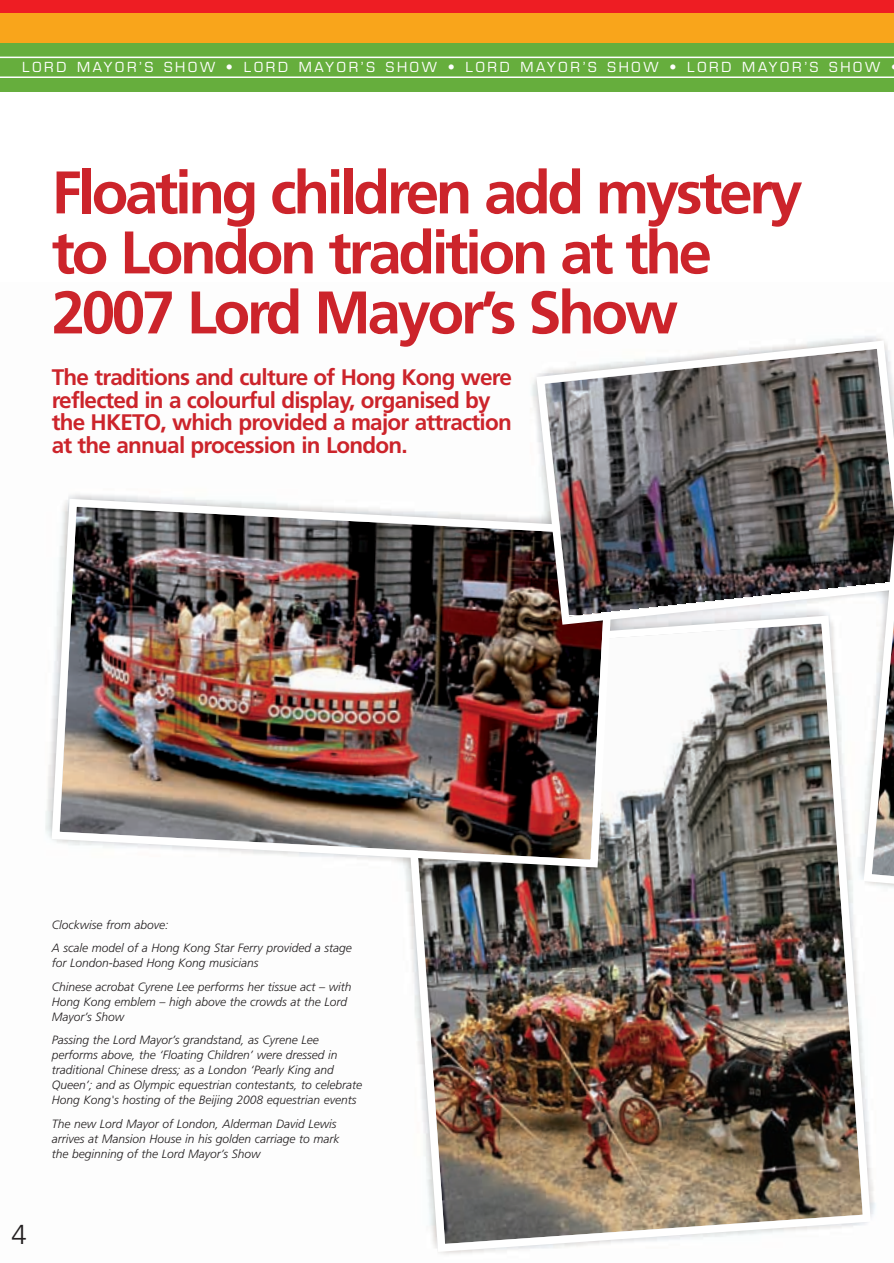
<style>
.page{position:relative;width:894px;height:1263px;background:#fff}
.page>*{position:absolute;margin:0;border:0;box-sizing:border-box;transform-origin:0 0}
.t1{font:700 60px/60px "Frutiger LT Std";letter-spacing:-.055em;color:#cc242b}
.t2{font:300 27.45px "Frutiger";color:#231f20}
.t3{font:700 22.5px/22.5px "Frutiger LT Std";letter-spacing:-.035em;color:#cc242b}
.t4{font:13.5px "Eurostile";letter-spacing:.205em;color:#fff}
.t5{font:italic 300 12px/15px "Frutiger";color:#231f20}
</style>
<div class="page">
<img style="left:0;top:0;width:893px;height:1255px">
<p class="t4" style="left:22px;top:62px;width:859px">LORD MAYOR’S SHOW • LORD MAYOR’S SHOW • LORD MAYOR’S SHOW • LORD MAYOR’S SHOW</p>
<h1 class="t1" style="left:52px;top:167px;width:752px">Floating children add mystery to London tradition at the<br>2007 Lord Mayor’s Show</h1>
<h3 class="t3" style="left:52px;top:368px;width:461px">The traditions and culture of Hong Kong were reflected in a colourful display, organised by the HKETO, which provided a major attraction at the annual procession in London.</h3>
<p class="t5" style="left:52px;top:913px;width:301px;line-height:23.5px">Clockwise from above:<br>A scale model of a Hong Kong Star Ferry provided a stage</p>
<p class="t5" style="left:52px;top:952px;width:301px;line-height:23.5px">for London-based Hong Kong musicians<br>Chinese acrobat Cyrene Lee performs her tissue act – with</p>
<p class="t5" style="left:52px;top:995px;width:297px">Hong Kong emblem – high above the crowds at the Lord<br>Mayor’s Show</p>
<p class="t5" style="left:52px;top:1033px;width:312px">Passing the Lord Mayor’s grandstand, as Cyrene Lee performs above, the ‘Floating Children’ were dressed in traditional Chinese dress; as a London ‘Pearly King and Queen’; and as Olympic equestrian contestants, to celebrate Hong Kong's hosting of the Beijing 2008 equestrian events</p>
<p class="t5" style="left:52px;top:1117px;width:289px">The new Lord Mayor of London, Alderman David Lewis arrives at Mansion House in his golden carriage to mark the beginning of the Lord Mayor’s Show</p>
<h2 class="t2" style="left:11px;top:1223px;width:17px">4</h2>
</div>
